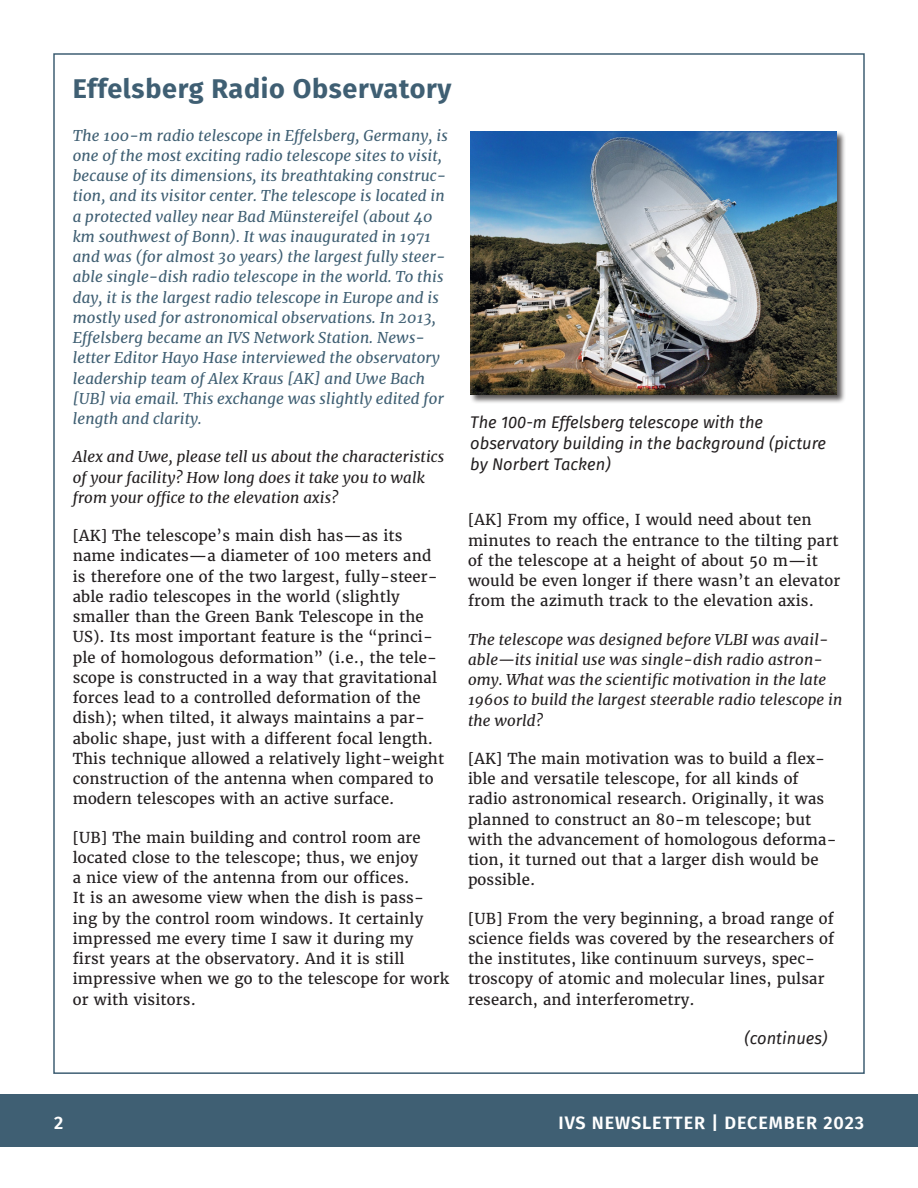
<style>
.page{position:relative;width:918px;height:1188px;background:#fff}
.page>*{position:absolute;margin:0;border:0;box-sizing:border-box;transform-origin:0 0}
.H1__heading__blue{font:700 27px "Fira Sans";letter-spacing:.025em;color:#3f5f73}
.t1{font:600 18px "Fira Sans";letter-spacing:.05em;color:#fff}
.caption_photo{font:italic 16.5px/21px "Fira Sans";color:#231f20}
.continued{font:italic 16.5px "Fira Sans";color:#231f20}
.article_text_basic{font:15px/20.2px "Merriweather";letter-spacing:.01em;color:#231f20}
.article_text_basic-2{font:italic 15px/20.2px "Merriweather";letter-spacing:.01em;color:#3f5f73}
.article_text_basic-3{font:italic 15px/20.2px "Merriweather";letter-spacing:.01em;color:#231f20}
</style>
<div class="page">
<div style="left:0;top:1094px;width:918px;height:53px;background:#3f5f73"></div>
<div style="left:470px;top:131px;width:377px;height:273px;background:#231f20;opacity:.75"></div>
<img style="left:470px;top:131px;width:367px;height:263px">
<p class="H1__heading__blue" style="left:73px;top:66px;width:380px">Effelsberg Radio Observatory</p>
<p class="article_text_basic-2" style="left:73px;top:125px;width:377px">The 100-m radio telescope in Effelsberg, Germany, is one of the most exciting radio telescope sites to visit, because of its dimensions, its breathtaking construc&shy;tion, and its visitor center. The telescope is located in a protected valley near Bad Münstereifel (about 40 km southwest of Bonn). It was inaugurated in 1971 and was (for almost 30 years) the largest fully steer&shy;able single-dish radio telescope in the world. To this day, it is the largest radio telescope in Europe and is mostly used for astronomical observations. In 2013, Effelsberg became an IVS Network Station. News&shy;letter Editor Hayo Hase interviewed the observatory leadership team of Alex Kraus [AK] and Uwe Bach [UB] via email. This exchange was slightly edited for length and clarity.</p>
<p class="article_text_basic-3" style="left:73px;top:447px;width:373px">Alex and Uwe, please tell us about the characteristics of your facility? How long does it take you to walk from your office to the elevation axis?</p>
<p class="article_text_basic" style="left:73px;top:526px;width:373px">[AK] The telescope’s main dish has—as its name indicates—a diameter of 100 meters and is therefore one of the two largest, fully-steer&shy;able radio telescopes in the world (slightly smaller than the Green Bank Telescope in the US). Its most important feature is the “princi&shy;ple of homologous deformation” (i.e., the tele&shy;scope is constructed in a way that gravitational forces lead to a controlled deformation of the dish); when tilted, it always maintains a par&shy;abolic shape, just with a different focal length.<br>This technique allowed a relatively light-weight construction of the antenna when compared to modern telescopes with an active surface.</p>
<p class="article_text_basic" style="left:73px;top:827px;width:378px">[UB] The main building and control room are located close to the telescope; thus, we enjoy<br>a nice view of the antenna from our offices.<br>It is an awesome view when the dish is pass&shy;ing by the control room windows. It certainly impressed me every time I saw it during my first years at the observatory. And it is still impressive when we go to the telescope for work or with visitors.</p>
<p class="caption_photo" style="left:470px;top:411px;width:357px">The 100-m Effelsberg telescope with the observatory building in the background (picture by Norbert Tacken)</p>
<p class="article_text_basic" style="left:468px;top:510px;width:374px">[AK] From my office, I would need about ten minutes to reach the entrance to the tilting part of the telescope at a height of about 50 m—it would be even longer if there wasn’t an elevator from the azimuth track to the elevation axis.</p>
<p class="article_text_basic-3" style="left:468px;top:629px;width:376px">The telescope was designed before VLBI was avail&shy;able—its initial use was single-dish radio astron&shy;omy. What was the scientific motivation in the late 1960s to build the largest steerable radio telescope in the world?</p>
<p class="article_text_basic" style="left:468px;top:749px;width:370px">[AK] The main motivation was to build a flex&shy;ible and versatile telescope, for all kinds of radio astronomical research. Originally, it was planned to construct an 80-m telescope; but with the advancement of homologous deforma&shy;tion, it turned out that a larger dish would be possible.</p>
<p class="article_text_basic" style="left:468px;top:908px;width:368px">[UB] From the very beginning, a broad range of science fields was covered by the researchers of the institutes, like continuum surveys, spec&shy;troscopy of atomic and molecular lines, pulsar research, and interferometry.</p>
<p class="continued" style="left:745px;top:1026px;width:84px">(continues)</p>
<p class="t1" style="left:54px;top:1108px;width:11px">2</p>
<p class="t1" style="left:559px;top:1108px;width:307px">IVS NEWSLETTER | DECEMBER 2023</p>
</div>
